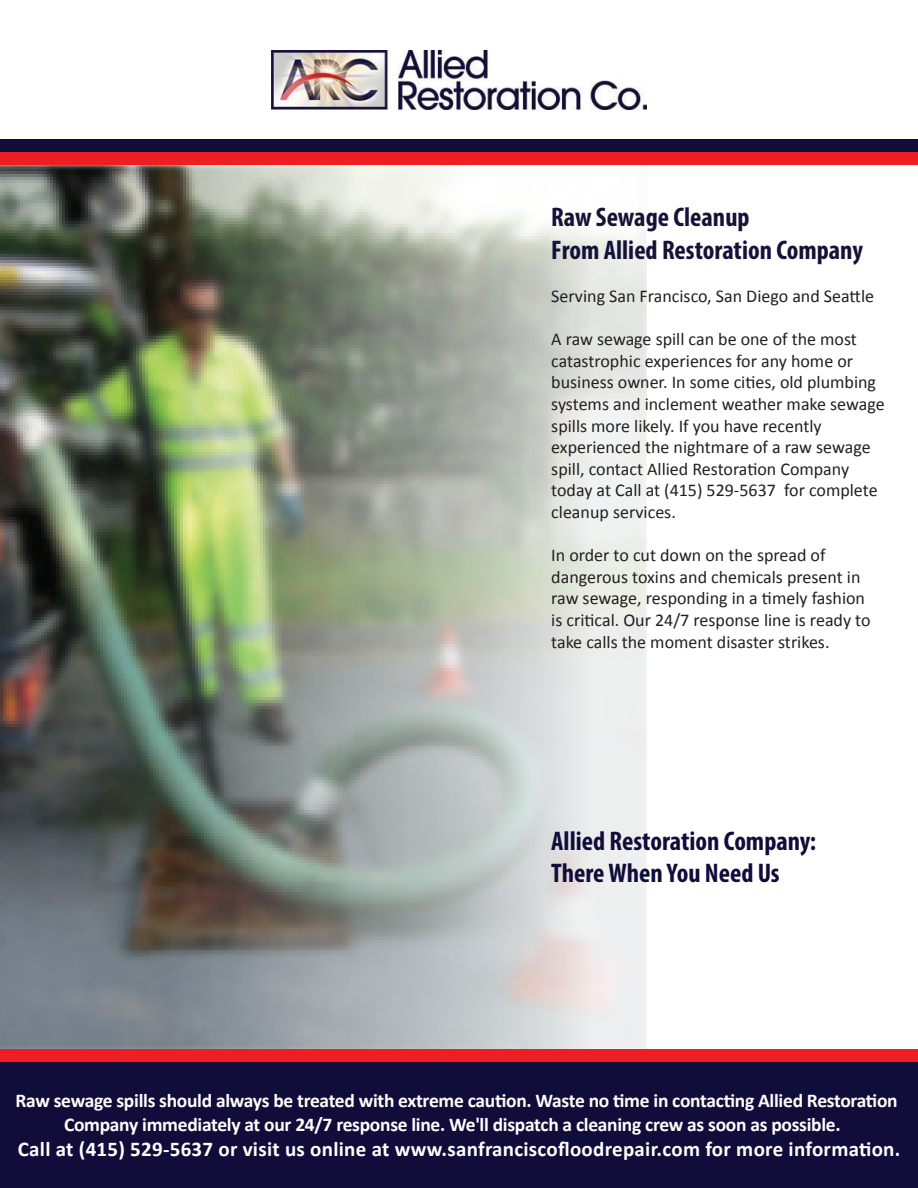
<style>
.page{position:relative;width:918px;height:1188px;background:#fff}
.page>*{position:absolute;margin:0;border:0;box-sizing:border-box;transform-origin:0 0}
.t1{font:700 condensed 27px/32.4px "Myriad Pro";color:#151237}
.t2{font:700 condensed 27px/32.4px "Myriad Pro";color:#100d3a}
.t3{font:700 21px "Calibri";letter-spacing:.015em;color:#fff}
.t4{font:700 19.5px/23.4px "Calibri";letter-spacing:-.015em;color:#fff;text-align:center}
.t5{font:18px/21.6px "Calibri";color:#231f20}
</style>
<div class="page">
<img style="left:0;top:165px;width:646px;height:885px">
<img style="left:272px;top:51px;width:374px;height:58px">
<div style="left:0;top:139px;width:918px;height:14px;background:#100d3a"></div>
<div style="left:0;top:152px;width:918px;height:13px;background:#ee1e23"></div>
<div style="left:0;top:1061px;width:918px;height:127px;background:#100d3a"></div>
<div style="left:0;top:1050px;width:918px;height:12px;background:#ee1e23"></div>
<h1 class="t1" style="left:551px;top:201px;width:313px">Raw Sewage Cleanup<br>From Allied Restoration Company</h1>
<p class="t5" style="left:551px;top:285px;width:324px">Serving San Francisco, San Diego and Seattle</p>
<p class="t5" style="left:551px;top:329px;width:335px">A raw sewage spill can be one of the most catastrophic experiences for any home or business owner. In some cities, old plumbing systems and inclement weather make sewage spills more likely. If you have recently experienced the nightmare of a raw sewage spill, contact Allied Restoration Company today at Call at (415) 529-5637 for complete cleanup services.</p>
<p class="t5" style="left:551px;top:545px;width:321px">In order to cut down on the spread of dangerous toxins and chemicals present in raw sewage, responding in a timely fashion is critical. Our 24/7 response line is ready to take calls the moment disaster strikes.</p>
<h1 class="t2" style="left:551px;top:824px;width:266px">Allied Restoration Company:<br>There When You Need Us</h1>
<p class="t4" style="left:16px;top:1089px;width:884px">Raw sewage spills should always be treated with extreme caution. Waste no time in contacting Allied Restoration<br>Company immediately at our 24/7 response line. We'll dispatch a cleaning crew as soon as possible.</p>
<p class="t3" style="left:18px;top:1135px;width:884px">Call at (415) 529-5637 or visit us online at www.sanfranciscofloodrepair.com for more information.</p>
</div>
